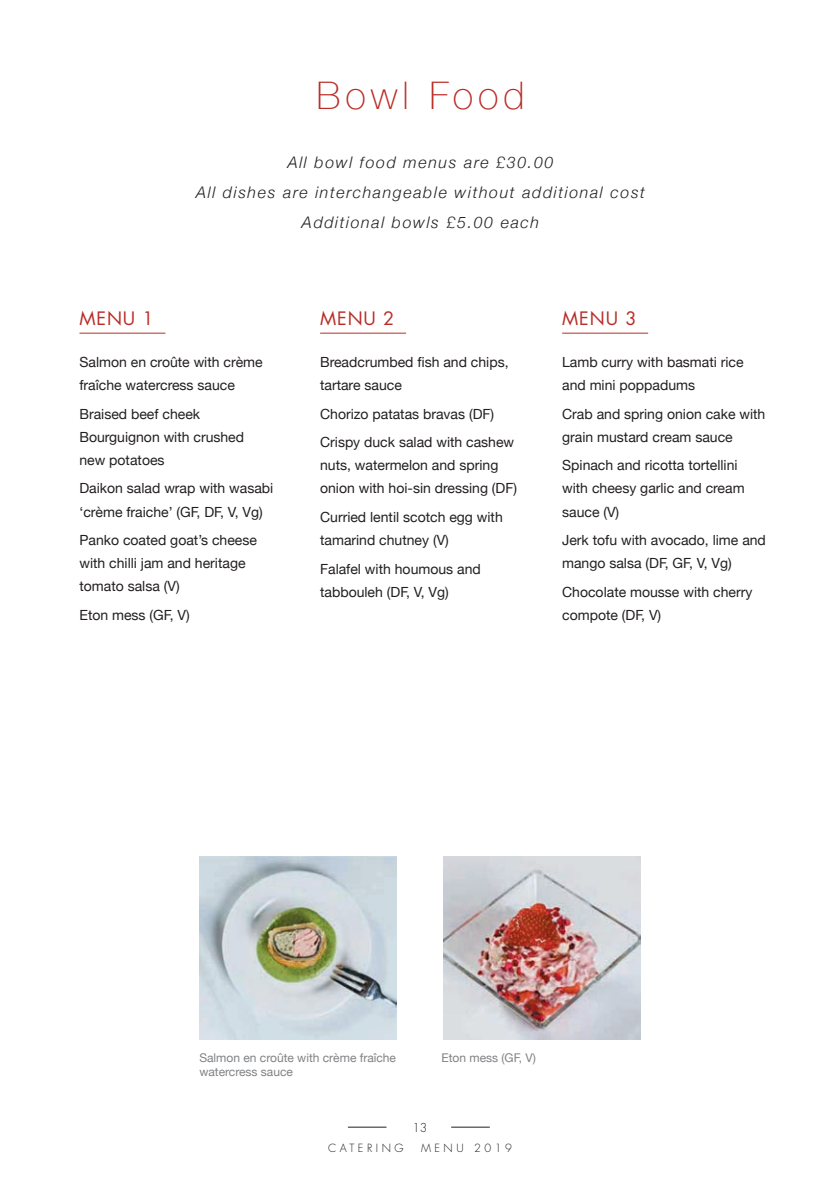
<style>
.page{position:relative;width:840px;height:1191px;background:#fff}
.page>*{position:absolute;margin:0;border:0;box-sizing:border-box;transform-origin:0 0}
.t1{font:100 38px "Helvetica Neue";letter-spacing:.13em;color:#ba2c26}
.t2{font:18px "Futura Std";letter-spacing:.05em;color:#ba2c26}
.t3{font:italic 300 16px/30px "Helvetica Neue";letter-spacing:.1em;color:#231f20;text-align:center}
.t4{font:14px/23px "Helvetica Neue";color:#231f20}
.t5{font:12px "Helvetica Neue";color:#808285}
.t6{font:300 12px "Futura Std";color:#231f20}
.t7{font:300 11px "Futura Std";letter-spacing:.32em;color:#231f20}
</style>
<div class="page">
<hr style="left:79px;top:333px;width:86px;height:1px;background:#ba2c26">
<hr style="left:320px;top:333px;width:86px;height:1px;background:#ba2c26">
<hr style="left:562px;top:333px;width:85px;height:1px;background:#ba2c26">
<hr style="left:348px;top:1126px;width:38px;height:1px;background:#231f20">
<hr style="left:451px;top:1126px;width:38px;height:1px;background:#231f20">
<img style="left:199px;top:856px;width:197px;height:183px">
<img style="left:443px;top:856px;width:197px;height:183px">
<h1 class="t1" style="left:316px;top:67px;width:209px">Bowl Food</h1>
<p class="t3" style="left:196px;top:146px;width:450px">All bowl food menus are £30.00<br>All dishes are interchangeable without additional cost<br>Additional bowls £5.00 each</p>
<p class="t2" style="left:79px;top:307px;width:76px">MENU 1</p>
<p class="t4" style="left:79px;top:351px;width:185px">Salmon en croûte with crème fraîche watercress sauce</p>
<p class="t4" style="left:79px;top:403px;width:166px">Braised beef cheek<br>Bourguignon with crushed new potatoes</p>
<p class="t4" style="left:79px;top:478px;width:195px">Daikon salad wrap with wasabi ‘crème fraiche’ (GF, DF, V, Vg)</p>
<p class="t4" style="left:79px;top:529px;width:179px">Panko coated goat’s cheese with chilli jam and heritage tomato salsa (V)</p>
<p class="t4" style="left:79px;top:604px;width:112px">Eton mess (GF, V)</p>
<p class="t2" style="left:320px;top:307px;width:76px">MENU 2</p>
<p class="t4" style="left:320px;top:351px;width:190px">Breadcrumbed fish and chips, tartare sauce</p>
<p class="t4" style="left:320px;top:400px;width:195px;line-height:28.6px">Chorizo patatas bravas (DF)<br>Crispy duck salad with cashew</p>
<p class="t4" style="left:320px;top:455px;width:198px">nuts, watermelon and spring onion with hoi-sin dressing (DF)</p>
<p class="t4" style="left:320px;top:506px;width:184px">Curried lentil scotch egg with tamarind chutney (V)</p>
<p class="t4" style="left:320px;top:558px;width:162px">Falafel with houmous and tabbouleh (DF, V, Vg)</p>
<p class="t2" style="left:562px;top:307px;width:76px">MENU 3</p>
<p class="t4" style="left:562px;top:351px;width:183px">Lamb curry with basmati rice and mini poppadums</p>
<p class="t4" style="left:562px;top:403px;width:205px">Crab and spring onion cake with grain mustard cream sauce</p>
<p class="t4" style="left:562px;top:455px;width:184px">Spinach and ricotta tortellini with cheesy garlic and cream sauce (V)</p>
<p class="t4" style="left:562px;top:529px;width:205px">Jerk tofu with avocado, lime and mango salsa (DF, GF, V, Vg)</p>
<p class="t4" style="left:562px;top:581px;width:192px">Chocolate mousse with cherry compote (DF, V)</p>
<p class="t5" style="left:199px;top:1049px;width:198px">Salmon en croûte with crème fraîche</p>
<p class="t5" style="left:441px;top:1049px;width:96px">Eton mess (GF, V)</p>
<p class="t5" style="left:199px;top:1063px;width:95px">watercress sauce</p>
<p class="t6" style="left:412px;top:1120px;width:16px">13</p>
<p class="t7" style="left:328px;top:1141px;width:77px">CATERING</p>
<p class="t7" style="left:421px;top:1141px;width:92px">MENU 2019</p>
</div>
